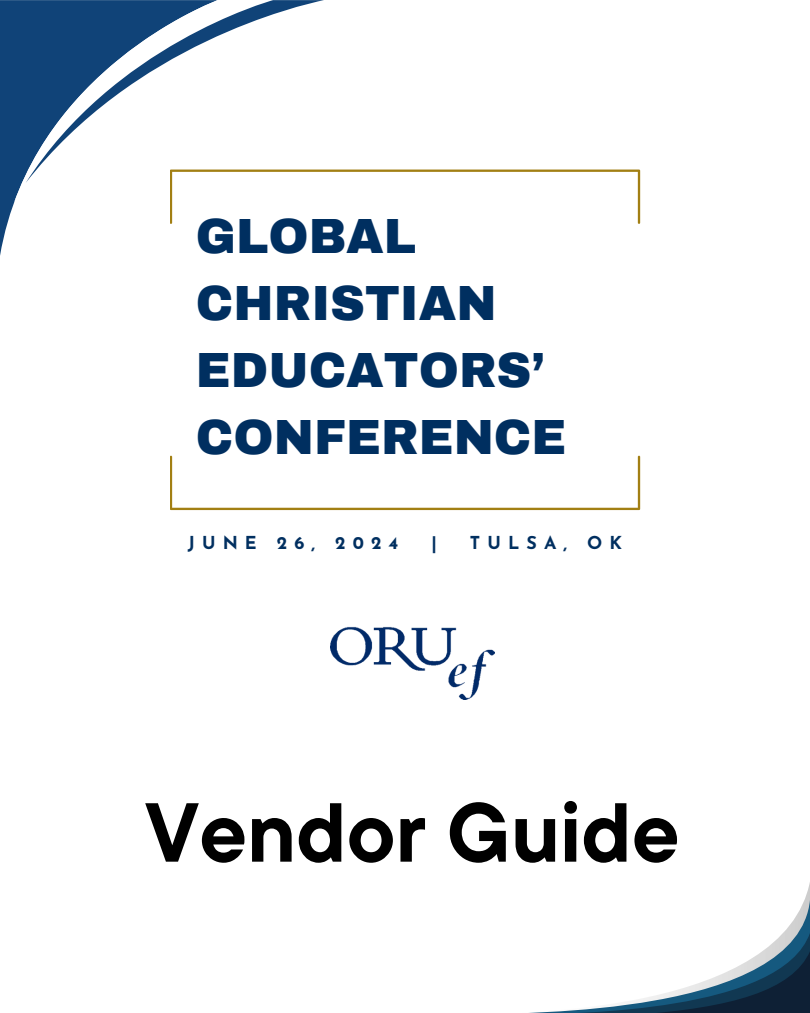
<style>
.page{position:relative;width:810px;height:1013px;background:#fff}
.page>*{position:absolute;margin:0;border:0;box-sizing:border-box;transform-origin:0 0}
.t1{font:700 83.5px "TT Commons Pro";color:#000}
.t2{font:900 48.3px/66.7px "Archivo";color:#002f60}
.t3{font:700 17.8px "Josefin Sans";letter-spacing:.4em;color:#002f60}
</style>
<div class="page">
<svg style="left:0;top:0;width:15px;height:256px;background:#2f5b89"></svg>
<svg style="left:14px;top:0;width:12px;height:202px;background:#215081"></svg>
<svg style="left:26px;top:0;width:298px;height:183px"></svg>
<img style="left:330px;top:626px;width:164px;height:73px">
<svg style="left:784px;top:900px;width:26px;height:32px"></svg>
<svg style="left:548px;top:932px;width:262px;height:80px"></svg>
<svg style="left:170px;top:169px;width:470px;height:55px"></svg>
<svg style="left:170px;top:455px;width:470px;height:55px"></svg>
<h2 class="t2" style="left:196px;top:204px;width:351px">GLOBAL<br>CHRISTIAN<br>EDUCATORS’</h2>
<p class="t2" style="left:196px;top:404px;width:372px">CONFERENCE</p>
<p class="t3" style="left:188px;top:535px;width:212px">JUNE 26, 2024</p>
<p class="t3" style="left:431px;top:535px;width:7px">|</p>
<p class="t3" style="left:470px;top:535px;width:154px">TULSA, OK</p>
<p class="t1" style="left:145px;top:778px;width:536px">Vendor Guide</p>
</div>
